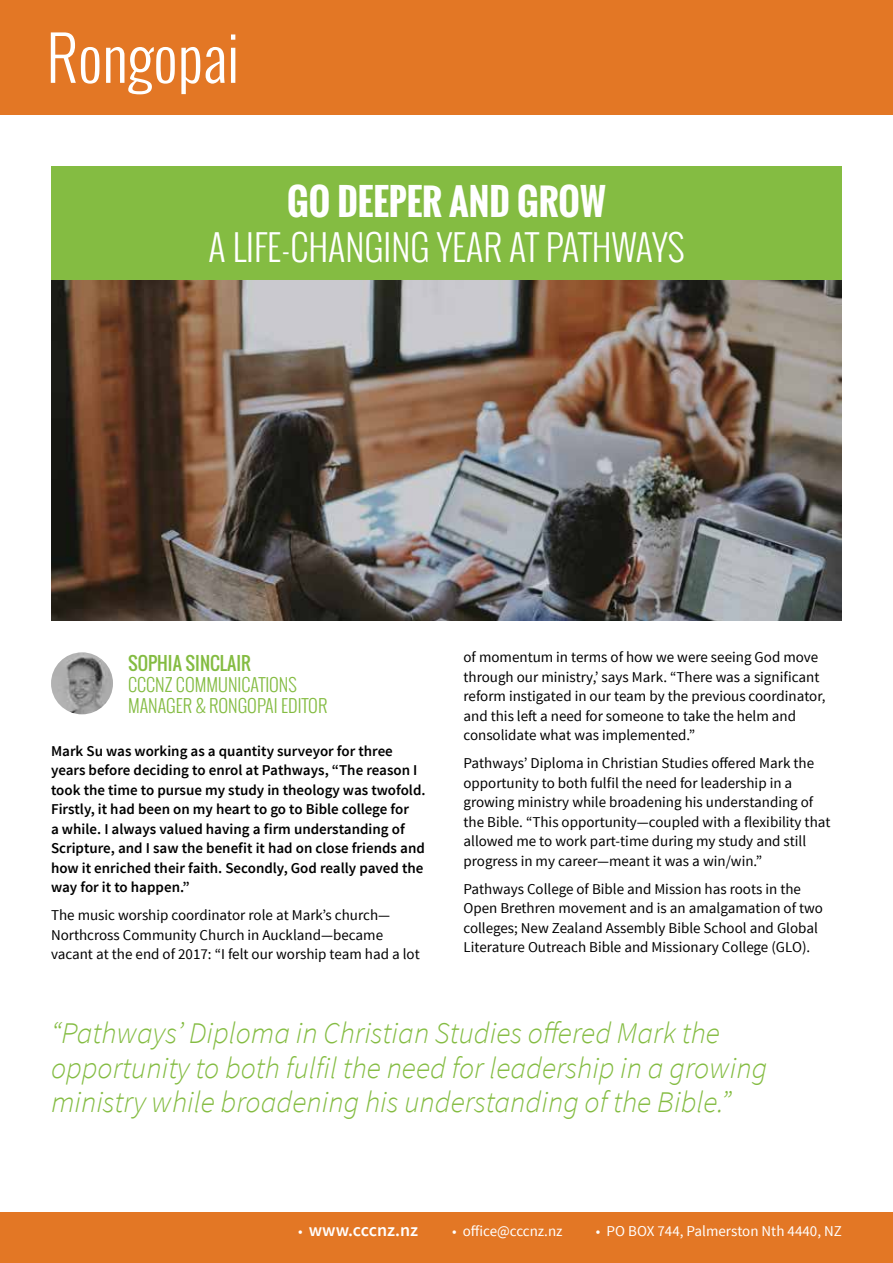
<style>
.page{position:relative;width:893px;height:1263px;background:#fff}
.page>*{position:absolute;margin:0;border:0;box-sizing:border-box;transform-origin:0 0}
.t1{font:300 60px "Oswald";color:#fff}
.t2{font:300 36px "Oswald";color:#fff}
.t3{font:700 36px "Oswald";color:#fff}
.t4{font:italic 300 30px/34.5px "Source Sans Pro";color:#84bc42}
.t5{font:300 18px/21px "Oswald";color:#84bc42}
.t6{font:18px "Oswald";color:#84bc42}
.t7{font:600 18px "Source Sans Pro";color:#fff}
.t8{font:15px/19.5px "Source Sans Pro";color:#000}
.t9{font:600 15px/19.5px "Source Sans Pro";color:#000}
.t10{font:15px "Source Sans Pro";color:#fff}
.s1{font-weight:400;font-size:15px}
</style>
<div class="page">
<div style="left:0;top:0;width:893px;height:115px;background:#e37725"></div>
<div style="left:0;top:1212px;width:893px;height:51px;background:#e37725"></div>
<img style="left:51px;top:652px;width:62px;height:62px;border-radius:31px">
<div style="left:51px;top:166px;width:791px;height:115px;background:#84bc42"></div>
<img style="left:51px;top:281px;width:791px;height:340px">
<h1 class="t1" style="left:47px;top:14px;width:194px">Rongopai</h1>
<h2 class="t3" style="left:287px;top:175px;width:320px">GO DEEPER AND GROW</h2>
<h2 class="t2" style="left:208px;top:221px;width:477px">A LIFE-CHANGING YEAR AT PATHWAYS</h2>
<p class="t6" style="left:128px;top:649px;width:124px">SOPHIA SINCLAIR</p>
<p class="t5" style="left:128px;top:674px;width:201px">CCCNZ COMMUNICATIONS<br>MANAGER &amp; RONGOPAI EDITOR</p>
<p class="t9" style="left:51px;top:741px;width:376px">Mark Su was working as a quantity surveyor for three years before deciding to enrol at Pathways, “The reason I took the time to pursue my study in theology was twofold.<br>Firstly, it had been on my heart to go to Bible college for<br>a while. I always valued having a firm understanding of Scripture, and I saw the benefit it had on close friends and how it enriched their faith. Secondly, God really paved the way for it to happen.”</p>
<p class="t8" style="left:51px;top:906px;width:370px">The music worship coordinator role at Mark’s church—<br>Northcross Community Church in Auckland—became vacant at the end of 2017: “I felt our worship team had a lot</p>
<p class="t8" style="left:463px;top:648px;width:363px">of momentum in terms of how we were seeing God move through our ministry,’ says Mark. “There was a significant reform instigated in our team by the previous coordinator, and this left a need for someone to take the helm and consolidate what was implemented.”</p>
<p class="t8" style="left:463px;top:754px;width:369px">Pathways’ Diploma in Christian Studies offered Mark the opportunity to both fulfil the need for leadership in a growing ministry while broadening his understanding of the Bible. “This opportunity—coupled with a flexibility that allowed me to work part-time during my study and still progress in my career—meant it was a win/win.”</p>
<p class="t8" style="left:463px;top:879px;width:361px">Pathways College of Bible and Mission has roots in the Open Brethren movement and is an amalgamation of two colleges; New Zealand Assembly Bible School and Global Literature Outreach Bible and Missionary College (GLO).</p>
<h3 class="t4" style="left:51px;top:1016px;width:718px">“Pathways’ Diploma in Christian Studies offered Mark the opportunity to both fulfil the need for leadership in a growing ministry while broadening his understanding of the Bible.”</h3>
<p class="t7" style="left:298px;top:1219px;width:121px"><span class="s1">•</span> www.cccnz.nz</p>
<p class="t10" style="left:452px;top:1222px;width:112px">• office@cccnz.nz</p>
<p class="t10" style="left:596px;top:1222px;width:247px">• PO BOX 744, Palmerston Nth 4440, NZ</p>
</div>
